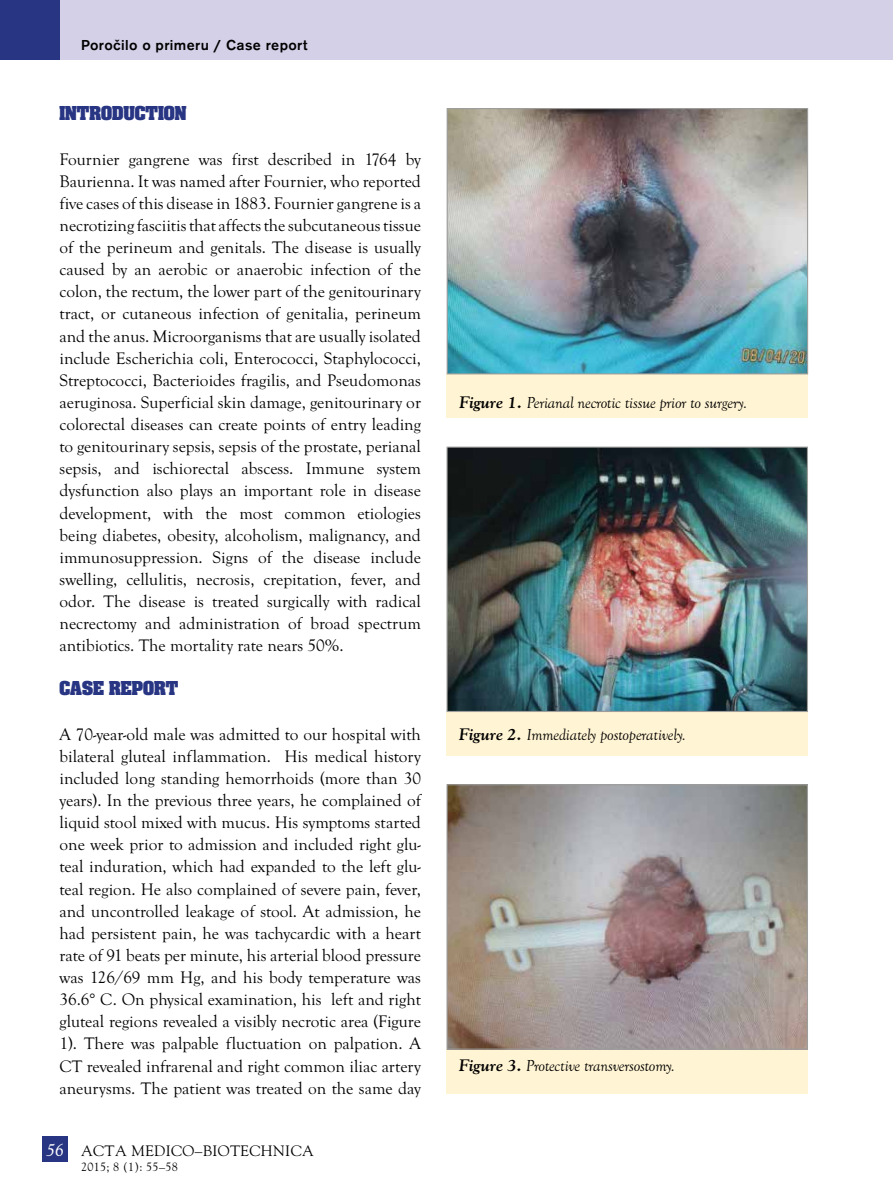
<style>
.page{position:relative;width:893px;height:1191px;background:#fff}
.page>*{position:absolute;margin:0;border:0;box-sizing:border-box;transform-origin:0 0}
.t1{font:700 21px "Aachen PCE";color:#283583}
.t2{font:17.25px/22px "Goudy Old Sty TCE";color:#000;text-align:justify}
.t3{font:italic 16.5px "Goudy Old Sty TCE";letter-spacing:-.01em;color:#000}
.t4{font:500 15px "Accius TCE";letter-spacing:.025em;color:#000}
.t5{font:15px "MM Goudy";letter-spacing:.025em;color:#000}
.t6{font:12px "MM Goudy";letter-spacing:.025em;color:#000}
.s1{font-family:"Goudy Old Sty TCE";font-style:italic;font-size:18px;color:#fff}
.s2{font-family:"MM Goudy";font-weight:700}
</style>
<div class="page">
<div style="left:60px;top:0;width:833px;height:60px;background:#d3d0e7"></div>
<div style="left:0;top:0;width:60px;height:60px;background:#283583"></div>
<div style="left:447px;top:373px;width:361px;height:45px;background:#fff4d3"></div>
<img style="left:449px;top:110px;width:357px;height:262px">
<div style="left:447px;top:108px;width:361px;height:266px;border:1px solid #9d9d9c"></div>
<div style="left:446px;top:712px;width:362px;height:44px;background:#fff4d3"></div>
<img style="left:448px;top:448px;width:358px;height:262px">
<div style="left:446px;top:446px;width:362px;height:266px;border:1px solid #9d9d9c"></div>
<div style="left:446px;top:1049px;width:362px;height:44px;background:#fff4d3"></div>
<img style="left:448px;top:786px;width:358px;height:261px">
<div style="left:446px;top:784px;width:362px;height:265px;border:1px solid #9d9d9c"></div>
<div style="left:42px;top:1135px;width:26px;height:26px;background:#283583"></div>
<p class="t4" style="left:81px;top:36px;width:228px">Poročilo o primeru / Case report</p>
<p class="t1" style="left:60px;top:103px;width:128px">INTRODUCTION</p>
<p class="t2" style="left:60px;top:148px;width:363px">Fournier gangrene was first described in 1764 by Baurienna. It was named after Fournier, who reported five cases of this disease in 1883. Fournier gangrene is a necrotizing fasciitis that affects the subcutaneous tissue of the perineum and genitals. The disease is usually caused by an aerobic or anaerobic infection of the colon, the rectum, the lower part of the genitourinary tract, or cutaneous infection of genitalia, perineum and the anus. Microorganisms that are usually isolated include Escherichia coli, Enterococci, Staphylococci, Streptococci, Bacterioides fragilis, and Pseudomonas aeruginosa. Superficial skin damage, genitourinary or colorectal diseases can create points of entry leading to genitourinary sepsis, sepsis of the prostate, perianal sepsis, and ischiorectal abscess. Immune system dysfunction also plays an important role in disease development, with the most common etiologies being diabetes, obesity, alcoholism, malignancy, and immunosuppression. Signs of the disease include swelling, cellulitis, necrosis, crepitation, fever, and odor. The disease is treated surgically with radical necrectomy and administration of broad spectrum antibiotics. The mortality rate nears 50%.</p>
<p class="t1" style="left:60px;top:678px;width:120px">CASE REPORT</p>
<p class="t2" style="left:60px;top:723px;width:363px">A 70-year-old male was admitted to our hospital with bilateral gluteal inflammation. His medical history included long standing hemorrhoids (more than 30 years). In the previous three years, he complained of liquid stool mixed with mucus. His symptoms started one week prior to admission and included right glu&shy;teal induration, which had expanded to the left glu&shy;teal region. He also complained of severe pain, fever, and uncontrolled leakage of stool. At admission, he had persistent pain, he was tachycardic with a heart rate of 91 beats per minute, his arterial blood pressure was 126/69 mm Hg, and his body temperature was 36.6° C. On physical examination, his left and right gluteal regions revealed a visibly necrotic area (Figure 1). There was palpable fluctuation on palpation. A CT revealed infrarenal and right common iliac artery aneurysms. The patient was treated on the same day</p>
<p class="t5" style="left:46px;top:1141px;width:269px"><span class="s1">56</span> ACTA MEDICO–BIOTECHNICA</p>
<p class="t6" style="left:81px;top:1159px;width:98px">2015; 8 (1): 55–58</p>
<p class="t3" style="left:459px;top:393px;width:289px"><span class="s2">Figure 1.</span> Perianal necrotic tissue prior to surgery.</p>
<p class="t3" style="left:459px;top:725px;width:228px"><span class="s2">Figure 2.</span> Immediately postoperatively.</p>
<p class="t3" style="left:459px;top:1057px;width:217px"><span class="s2">Figure 3.</span> Protective transversostomy.</p>
</div>
